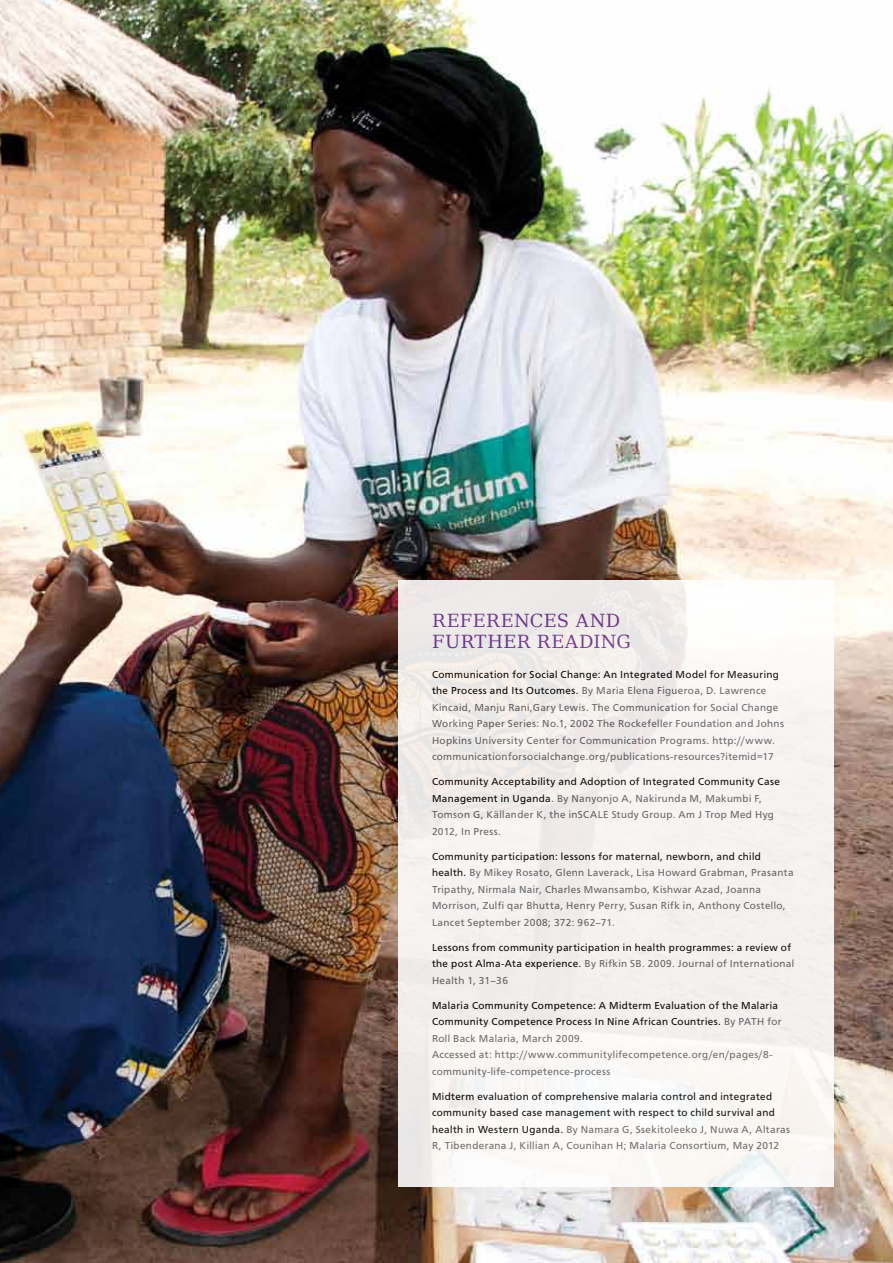
<style>
.page{position:relative;width:893px;height:1263px;background:#fff}
.page>*{position:absolute;margin:0;border:0;box-sizing:border-box;transform-origin:0 0}
.t1{font:18px/21px "Bitstream Vera Serif";letter-spacing:.025em;color:#733c97}
.t2{font:10.5px/16.5px "Carto Gothic Std";letter-spacing:.035em;color:#636466}
.t3{font:10.5px/16.5px "Carto Gothic Std";letter-spacing:.035em;color:#000}
.s1{color:#000}
.s2{color:#636466}
</style>
<div class="page">
<img style="left:0;top:0;width:893px;height:1263px">
<div style="left:398px;top:580px;width:435px;height:606px;background:linear-gradient(to right,#f1edeb,#f8f6f4)"></div>
<h1 class="t1" style="left:432px;top:611px;width:200px">REFERENCES AND<br>FURTHER READING</h1>
<p class="t2" style="left:432px;top:666px;width:353px"><span class="s1">Communication for Social Change: An Integrated Model for Measuring the Process and Its Outcomes.</span> By Maria Elena Figueroa, D. Lawrence Kincaid, Manju Rani,Gary Lewis. The Communication for Social Change Working Paper Series: No.1, 2002 The Rockefeller Foundation and Johns Hopkins University Center for Communication Programs. http://www. communicationforsocialchange.org/publications-resources?itemid=17</p>
<p class="t2" style="left:432px;top:773px;width:349px"><span class="s1">Community Acceptability and Adoption of Integrated Community Case Management in Uganda</span>. By Nanyonjo A, Nakirunda M, Makumbi F, Tomson G, Källander K, the inSCALE Study Group. Am J Trop Med Hyg 2012, In Press.</p>
<p class="t2" style="left:432px;top:848px;width:363px"><span class="s1">Community participation: lessons for maternal, newborn, and child health.</span> By Mikey Rosato, Glenn Laverack, Lisa Howard Grabman, Prasanta Tripathy, Nirmala Nair, Charles Mwansambo, Kishwar Azad, Joanna Morrison, Zulfi qar Bhutta, Henry Perry, Susan Rifk in, Anthony Costello, Lancet September 2008; 372: 962–71.</p>
<p class="t3" style="left:432px;top:939px;width:364px">Lessons from community participation in health programmes: a review of the post Alma-Ata experience. <span class="s2">By Rifkin SB. 2009. Journal of International<br>Health 1, 31–36</span></p>
<p class="t2" style="left:432px;top:997px;width:351px"><span class="s1">Malaria Community Competence: A Midterm Evaluation of the Malaria Community Competence Process In Nine African Countries.</span> By PATH for Roll Back Malaria, March 2009.<br>Accessed at: http://www.communitylifecompetence.org/en/pages/8- community-life-competence-process</p>
<p class="t3" style="left:432px;top:1088px;width:360px">Midterm evaluation of comprehensive malaria control and integrated community based case management with respect to child survival and health in Western Uganda. <span class="s2">By Namara G, Ssekitoleeko J, Nuwa A, Altaras R, Tibenderana J, Killian A, Counihan H; Malaria Consortium, May 2012</span></p>
</div>
